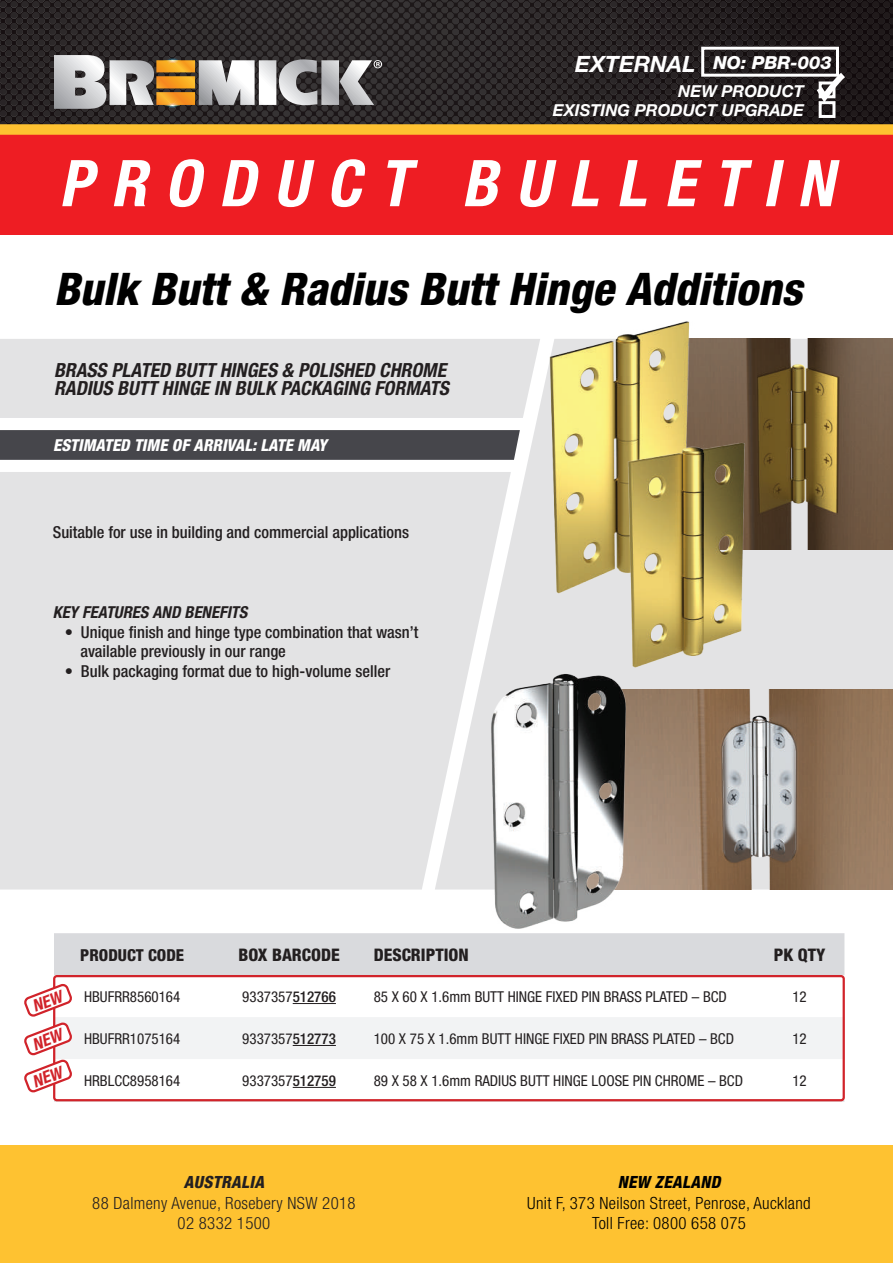
<style>
.page{position:relative;width:893px;height:1263px;background:#fff}
.page>*{position:absolute;margin:0;border:0;box-sizing:border-box;transform-origin:0 0}
.t1{font:italic 700 condensed 64.5px "Helvetica Neue";color:#fff}
.t2{font:italic 800 condensed 45px "Helvetica Neue";color:#000}
.t3{font:italic 700 22.5px "Helvetica Neue";color:#fff}
.t4{font:italic 700 condensed 19.5px/18px "Helvetica Neue";color:#231f20}
.t5{font:italic 800 18px "Helvetica Neue";color:#fff}
.t6{font:800 condensed 17.25px "Helvetica Neue";color:#231f20}
.t7{font:300 condensed 16.8px/20.4px "Helvetica Neue";letter-spacing:.02em;color:#000;text-align:center}
.t8{font:300 condensed 16.8px/20.4px "Helvetica Neue";letter-spacing:.02em;color:#231f20;text-align:center}
.t9{font:italic 800 condensed 16.8px "Helvetica Neue";color:#000}
.t10{font:italic 800 condensed 16.8px "Helvetica Neue";color:#231f20}
.t11{font:500 condensed 16.5px/19.8px "Helvetica Neue";color:#231f20}
.t12{font:italic 700 16.5px/19.8px "Helvetica Neue";color:#fff;text-align:right}
.t13{font:italic 800 condensed 16.5px "Helvetica Neue";color:#fff}
.t14{font:italic 700 condensed 16.5px "Helvetica Neue";color:#231f20}
.t15{font:800 condensed 16.5px "Helvetica Neue";color:#231f20}
.t16{font:condensed 15px "Helvetica Neue";color:#231f20}
.s1{font-weight:500}
</style>
<div class="page">
<div style="left:0;top:128px;width:893px;height:107px;background:#ee1d23"></div>
<svg style="left:0;top:0;width:893px;height:124px;background:#272223"></svg>
<svg style="left:54px;top:54px;width:328px;height:57px;background:#989087"></svg>
<div style="left:0;top:124px;width:893px;height:11px;background:#fec231"></div>
<div style="left:0;top:1145px;width:893px;height:118px;background:#fec231"></div>
<div style="left:0;top:339px;width:435px;height:79px;background:#e3e3e4"></div>
<div style="left:0;top:472px;width:435px;height:417px;background:#e3e3e4"></div>
<div style="left:0;top:430px;width:435px;height:30px;background:#46464b"></div>
<svg style="left:435px;top:339px;width:458px;height:550px;background:#e0e0e1"></svg>
<img style="left:634px;top:690px;width:259px;height:199px">
<img style="left:698px;top:339px;width:195px;height:210px">
<div style="left:701px;top:47px;width:138px;height:30px;border:3px solid #fff"></div>
<img style="left:540px;top:321px;width:158px;height:279px">
<img style="left:619px;top:440px;width:133px;height:234px">
<img style="left:476px;top:660px;width:158px;height:269px">
<div style="left:54px;top:933px;width:790px;height:42px;background:#d9dadd"></div>
<div style="left:53px;top:975px;width:792px;height:126px;border:2px solid #d1232a;border-radius:3px"></div>
<svg style="left:811px;top:66px;width:40px;height:52px"></svg>
<svg style="left:25px;top:983px;width:819px;height:110px"></svg>
<h3 class="t3" style="left:575px;top:50px;width:122px">EXTERNAL</h3>
<p class="t12" style="left:553px;top:80px;width:253px">NEW PRODUCT<br>EXISTING PRODUCT UPGRADE</p>
<p class="t5" style="left:713px;top:52px;width:120px">NO: PBR-003</p>
<h1 class="t1" style="left:59px;top:144px;width:791px">PRODUCT BULLETIN</h1>
<h2 class="t2" style="left:54px;top:261px;width:760px">Bulk Butt&amp; Radius ButtHinge Additions</h2>
<h3 class="t4" style="left:54px;top:361px;width:401px">BRASS PLATED BUTT HINGES &amp; POLISHED CHROME<br>RADIUS BUTT HINGE IN BULK PACKAGING FORMATS</h3>
<p class="t13" style="left:53px;top:435px;width:279px">ESTIMATED TIME OF ARRIVAL:LATE MAY</p>
<p class="t11" style="left:53px;top:522px;width:358px">Suitable for use in building and commercial applications</p>
<p class="t14" style="left:53px;top:602px;width:200px">KEY FEATURES AND BENEFITS</p>
<p class="t11" style="left:81px;top:621px;width:339px;text-indent:-16px">• Unique finish and hinge type combination that wasn’t available previously in our range</p>
<p class="t11" style="left:65px;top:661px;width:327px">• Bulk packaging format due to high-volume seller</p>
<p class="t15" style="left:80px;top:945px;width:105px">PRODUCT CODE</p>
<p class="t6" style="left:238px;top:944px;width:103px">BOX BARCODE</p>
<p class="t6" style="left:374px;top:944px;width:96px">DESCRIPTION</p>
<p class="t6" style="left:774px;top:944px;width:53px">PK QTY</p>
<p class="t16" style="left:84px;top:988px;width:98px">HBUFRR8560164</p>
<p class="t16" style="left:242px;top:988px;width:95px">9337357<span class="s1">512766</span></p>
<p class="t16" style="left:374px;top:988px;width:355px">85 X 60 X 1.6mm BUTT HINGE FIXED PIN BRASS PLATED – BCD</p>
<p class="t16" style="left:792px;top:988px;width:16px">12</p>
<p class="t16" style="left:84px;top:1030px;width:98px">HBUFRR1075164</p>
<p class="t16" style="left:242px;top:1030px;width:95px">9337357<span class="s1">512773</span></p>
<p class="t16" style="left:374px;top:1030px;width:362px">100 X 75 X 1.6mm BUTT HINGE FIXED PIN BRASS PLATED – BCD</p>
<p class="t16" style="left:792px;top:1030px;width:16px">12</p>
<p class="t16" style="left:84px;top:1072px;width:98px">HRBLCC8958164</p>
<p class="t16" style="left:242px;top:1072px;width:95px">9337357<span class="s1">512759</span></p>
<p class="t16" style="left:374px;top:1072px;width:371px">89 X 58 X 1.6mm RADIUS BUTT HINGE LOOSE PIN CHROME – BCD</p>
<p class="t16" style="left:792px;top:1072px;width:16px">12</p>
<p class="t10" style="left:184px;top:1172px;width:86px">AUSTRALIA</p>
<p class="t8" style="left:92px;top:1192px;width:265px">88 Dalmeny Avenue, Rosebery NSW 2018<br>02 8332 1500</p>
<p class="t9" style="left:618px;top:1172px;width:108px">NEW ZEALAND</p>
<p class="t7" style="left:527px;top:1192px;width:285px">Unit F, 373 Neilson Street, Penrose, Auckland<br>Toll Free: 0800 658 075</p>
</div>
